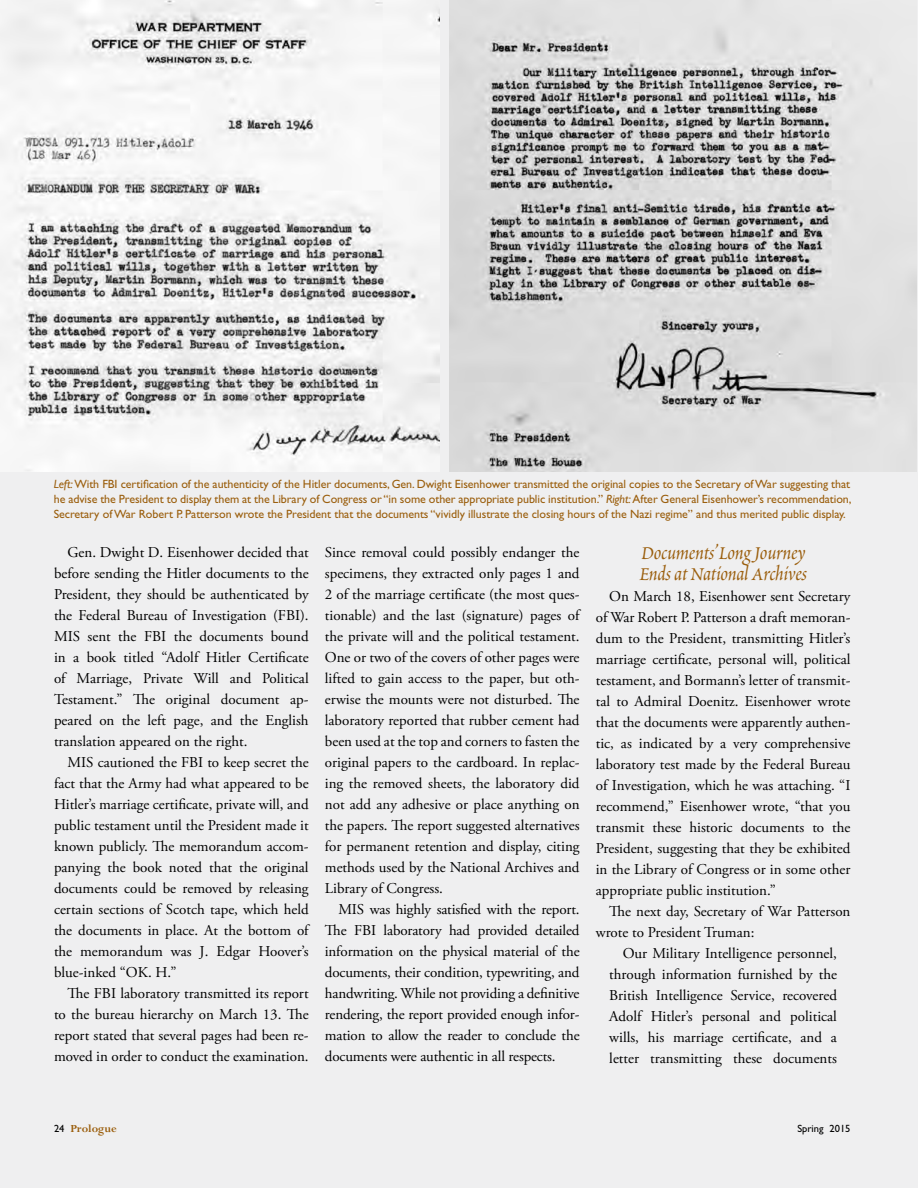
<style>
.page{position:relative;width:918px;height:1188px;background:#efeff0}
.page>*{position:absolute;margin:0;border:0;box-sizing:border-box;transform-origin:0 0}
.t1{font:23.25px/21px "Poetica Chancery I";color:#9b5f0e}
.t2{font:15px "Adobe Garamond Pro";color:#000}
.t3{font:12px/15px "Gill Sans Std";letter-spacing:-.005em;color:#9b5f0e;text-align:justify}
.t4{font:700 12px "Perpetua Std";color:#9b5f0e}
.t5{font:10.5px "Gill Sans Std";color:#000}
.s1{font-style:italic}
.s2{font-family:"Gill Sans Std";font-weight:400;font-size:10.5px;color:#000}
</style>
<div class="page">
<img style="left:449px;top:0;width:467px;height:471px">
<img style="left:0;top:0;width:440px;height:471px">
<p class="t3" style="left:54px;top:476px;width:799px"><span class="s1">Left:</span> With FBI certification of the authenticity of the Hitler documents, Gen. Dwight Eisenhower transmitted the original copies to the Secretary of War suggesting that he advise the President to display them at the Library of Congress or “in some other appropriate public institution.” <span class="s1">Right:</span> After General Eisenhower’s recommendation, Secretary of War Robert P. Patterson wrote the President that the documents “vividly illustrate the closing hours of the Nazi regime” and thus merited public display.</p>
<p class="t2" style="left:68px;top:543px;width:243px">Gen. Dwight D. Eisenhower decided that</p>
<p class="t2" style="left:54px;top:564px;width:256px">before sending the Hitler documents to the</p>
<p class="t2" style="left:54px;top:585px;width:256px">President, they should be authenticated by</p>
<p class="t2" style="left:54px;top:606px;width:256px">the Federal Bureau of Investigation (FBI).</p>
<p class="t2" style="left:54px;top:627px;width:256px">MIS sent the FBI the documents bound</p>
<p class="t2" style="left:54px;top:648px;width:256px">in a book titled “Adolf Hitler Certificate</p>
<p class="t2" style="left:54px;top:669px;width:256px">of Marriage, Private Will and Political</p>
<p class="t2" style="left:54px;top:690px;width:256px">Testament.” The original document ap-</p>
<p class="t2" style="left:54px;top:711px;width:256px">peared on the left page, and the English</p>
<p class="t2" style="left:54px;top:732px;width:195px">translation appeared on the right.</p>
<p class="t2" style="left:68px;top:753px;width:243px">MIS cautioned the FBI to keep secret the</p>
<p class="t2" style="left:54px;top:774px;width:256px">fact that the Army had what appeared to be</p>
<p class="t2" style="left:54px;top:795px;width:256px">Hitler’s marriage certificate, private will, and</p>
<p class="t2" style="left:54px;top:816px;width:256px">public testament until the President made it</p>
<p class="t2" style="left:54px;top:837px;width:256px">known publicly. The memorandum accom-</p>
<p class="t2" style="left:54px;top:858px;width:256px">panying the book noted that the original</p>
<p class="t2" style="left:54px;top:879px;width:256px">documents could be removed by releasing</p>
<p class="t2" style="left:54px;top:900px;width:256px">certain sections of Scotch tape, which held</p>
<p class="t2" style="left:54px;top:921px;width:256px">the documents in place. At the bottom of</p>
<p class="t2" style="left:54px;top:942px;width:256px">the memorandum was J. Edgar Hoover’s</p>
<p class="t2" style="left:54px;top:963px;width:124px">blue-inked “OK. H.”</p>
<p class="t2" style="left:68px;top:984px;width:243px">The FBI laboratory transmitted its report</p>
<p class="t2" style="left:54px;top:1005px;width:256px">to the bureau hierarchy on March 13. The</p>
<p class="t2" style="left:54px;top:1026px;width:256px">report stated that several pages had been re-</p>
<p class="t2" style="left:54px;top:1047px;width:256px">moved in order to conduct the examination.</p>
<p class="t2" style="left:325px;top:543px;width:256px">Since removal could possibly endanger the</p>
<p class="t2" style="left:325px;top:564px;width:256px">specimens, they extracted only pages 1 and</p>
<p class="t2" style="left:325px;top:585px;width:256px">2 of the marriage certificate (the most ques-</p>
<p class="t2" style="left:325px;top:606px;width:256px">tionable) and the last (signature) pages of</p>
<p class="t2" style="left:325px;top:627px;width:256px">the private will and the political testament.</p>
<p class="t2" style="left:325px;top:648px;width:256px">One or two of the covers of other pages were</p>
<p class="t2" style="left:325px;top:669px;width:256px">lifted to gain access to the paper, but oth-</p>
<p class="t2" style="left:325px;top:690px;width:256px">erwise the mounts were not disturbed. The</p>
<p class="t2" style="left:325px;top:711px;width:256px">laboratory reported that rubber cement had</p>
<p class="t2" style="left:325px;top:732px;width:256px">been used at the top and corners to fasten the</p>
<p class="t2" style="left:325px;top:753px;width:256px">original papers to the cardboard. In replac-</p>
<p class="t2" style="left:325px;top:774px;width:256px">ing the removed sheets, the laboratory did</p>
<p class="t2" style="left:325px;top:795px;width:256px">not add any adhesive or place anything on</p>
<p class="t2" style="left:325px;top:816px;width:256px">the papers. The report suggested alternatives</p>
<p class="t2" style="left:325px;top:837px;width:256px">for permanent retention and display, citing</p>
<p class="t2" style="left:325px;top:858px;width:256px">methods used by the National Archives and</p>
<p class="t2" style="left:325px;top:879px;width:120px">Library of Congress.</p>
<p class="t2" style="left:338px;top:900px;width:243px">MIS was highly satisfied with the report.</p>
<p class="t2" style="left:325px;top:921px;width:256px">The FBI laboratory had provided detailed</p>
<p class="t2" style="left:325px;top:942px;width:256px">information on the physical material of the</p>
<p class="t2" style="left:325px;top:963px;width:256px">documents, their condition, typewriting, and</p>
<p class="t2" style="left:325px;top:984px;width:256px">handwriting. While not providing a definitive</p>
<p class="t2" style="left:325px;top:1005px;width:256px">rendering, the report provided enough infor-</p>
<p class="t2" style="left:325px;top:1026px;width:256px">mation to allow the reader to conclude the</p>
<p class="t2" style="left:325px;top:1047px;width:232px">documents were authentic in all respects.</p>
<p class="t1" style="left:640px;top:542px;width:169px">Documents’Long Journey<br>Ends at National Archives</p>
<p class="t2" style="left:609px;top:587px;width:243px">On March 18, Eisenhower sent Secretary</p>
<p class="t2" style="left:596px;top:608px;width:256px">of War Robert P. Patterson a draft memoran-</p>
<p class="t2" style="left:596px;top:629px;width:256px">dum to the President, transmitting Hitler’s</p>
<p class="t2" style="left:596px;top:650px;width:256px">marriage certificate, personal will, political</p>
<p class="t2" style="left:596px;top:671px;width:256px">testament, and Bormann’s letter of transmit-</p>
<p class="t2" style="left:596px;top:692px;width:256px">tal to Admiral Doenitz. Eisenhower wrote</p>
<p class="t2" style="left:596px;top:713px;width:256px">that the documents were apparently authen-</p>
<p class="t2" style="left:596px;top:734px;width:256px">tic, as indicated by a very comprehensive</p>
<p class="t2" style="left:596px;top:755px;width:256px">laboratory test made by the Federal Bureau</p>
<p class="t2" style="left:596px;top:776px;width:256px">of Investigation, which he was attaching. “I</p>
<p class="t2" style="left:596px;top:797px;width:256px">recommend,” Eisenhower wrote, “that you</p>
<p class="t2" style="left:596px;top:818px;width:256px">transmit these historic documents to the</p>
<p class="t2" style="left:596px;top:839px;width:256px">President, suggesting that they be exhibited</p>
<p class="t2" style="left:596px;top:860px;width:256px">in the Library of Congress or in some other</p>
<p class="t2" style="left:596px;top:881px;width:182px">appropriate public institution.”</p>
<p class="t2" style="left:609px;top:902px;width:243px">The next day, Secretary of War Patterson</p>
<p class="t2" style="left:596px;top:923px;width:160px">wrote to President Truman:</p>
<p class="t2" style="left:623px;top:944px;width:216px">Our Military Intelligence personnel,</p>
<p class="t2" style="left:609px;top:965px;width:229px">through information furnished by the</p>
<p class="t2" style="left:609px;top:986px;width:229px">British Intelligence Service, recovered</p>
<p class="t2" style="left:609px;top:1007px;width:229px">Adolf Hitler’s personal and political</p>
<p class="t2" style="left:609px;top:1028px;width:229px">wills, his marriage certificate, and a</p>
<p class="t2" style="left:609px;top:1049px;width:229px">letter transmitting these documents</p>
<p class="t4" style="left:54px;top:1123px;width:64px"><span class="s2">24</span> Prologue</p>
<p class="t5" style="left:797px;top:1122px;width:55px">Spring 2015</p>
</div>
